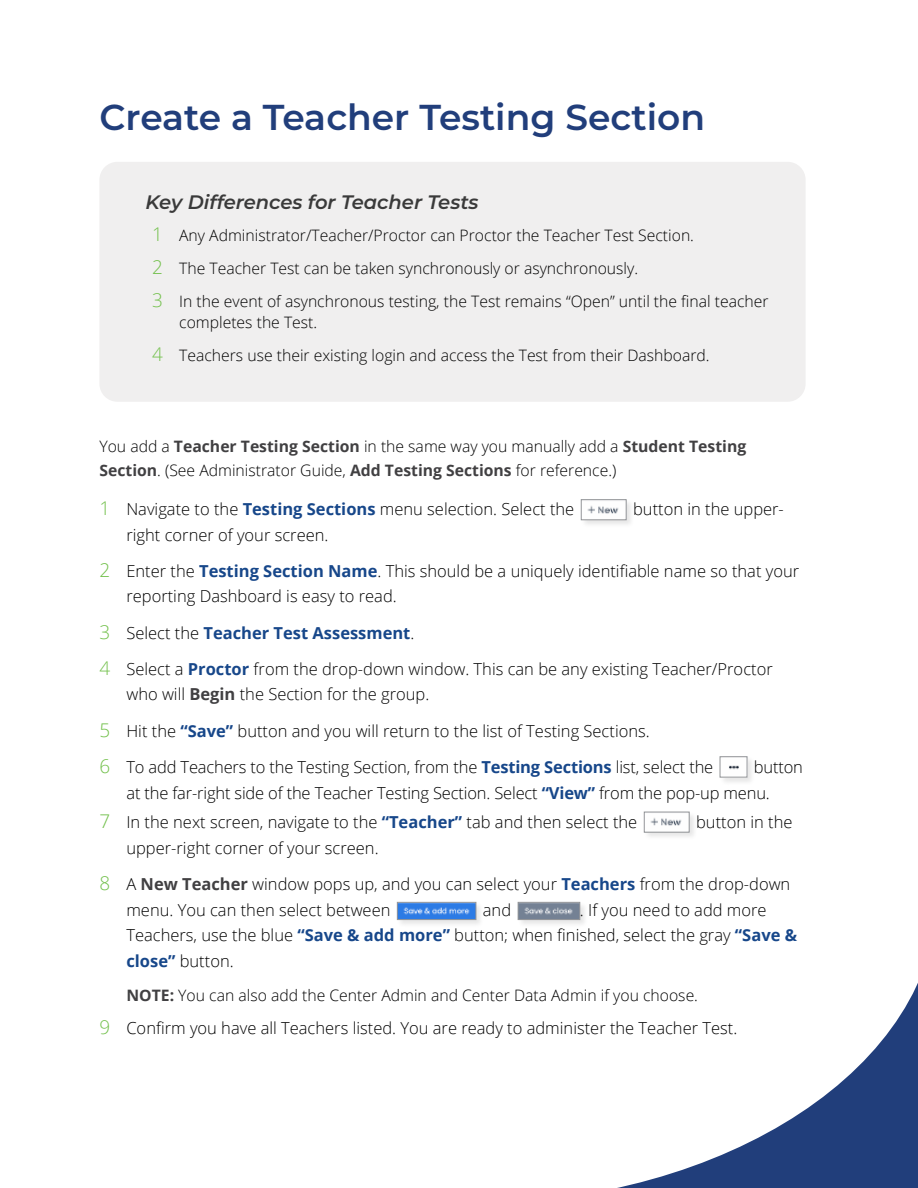
<style>
.page{position:relative;width:918px;height:1188px;background:#fff}
.page>*{position:absolute;margin:0;border:0;box-sizing:border-box;transform-origin:0 0}
.t1{font:600 36px "Montserrat";color:#213e7b}
.t2{font:italic 600 19.5px "Montserrat";color:#3a3a3a}
.t3{font:300 16.5px/25.5px "Open Sans";color:#000}
.t4{font:300 15.75px/32.5px "Open Sans";color:#000}
.s1{font-size:18.9px;color:#72c04b}
.s2{font-weight:700;color:#414042}
.s3{font-weight:700;color:#17478a}
</style>
<div class="page">
<svg style="left:617px;top:983px;width:301px;height:205px"></svg>
<div style="left:99px;top:162px;width:707px;height:240px;background:#f0efef;border-radius:18px"></div>
<div style="left:580px;top:498px;width:55px;height:30px;background:#000;opacity:.1"></div>
<img style="left:583px;top:501px;width:41px;height:17px">
<div style="left:581px;top:499px;width:45px;height:21px;border:1px solid #939598"></div>
<div style="left:719px;top:756px;width:37px;height:30px;background:#000;opacity:.1"></div>
<img style="left:722px;top:759px;width:23px;height:16px">
<div style="left:720px;top:757px;width:27px;height:20px;border:1px solid #939598"></div>
<div style="left:643px;top:811px;width:55px;height:30px;background:#000;opacity:.1"></div>
<img style="left:646px;top:814px;width:41px;height:16px">
<div style="left:644px;top:812px;width:45px;height:20px;border:1px solid #939598"></div>
<div style="left:396px;top:901px;width:89px;height:27px;background:#000;opacity:.1"></div>
<img style="left:399px;top:904px;width:75px;height:14px">
<div style="left:397px;top:902px;width:79px;height:18px;border:1px solid #939598"></div>
<div style="left:517px;top:901px;width:71px;height:27px;background:#000;opacity:.1"></div>
<img style="left:520px;top:904px;width:58px;height:14px">
<div style="left:518px;top:902px;width:62px;height:18px;border:1px solid #939598"></div>
<h1 class="t1" style="left:99px;top:91px;width:607px">Create a Teacher Testing Section</h1>
<p class="t2" style="left:145px;top:188px;width:335px">Key Differences for Teacher Tests</p>
<p class="t4" style="left:152px;top:219px;width:618px"><span class="s1">1</span> Any Administrator/Teacher/Proctor can Proctor the Teacher Test Section.<br><span class="s1">2</span> The Teacher Test can be taken synchronously or asynchronously.<br><span class="s1">3</span> In the event of asynchronous testing, the Test remains “Open” until the final teacher</p>
<p class="t4" style="left:152px;top:306px;width:559px;text-indent:27px">completes the Test.<br><span class="s1">4</span> Teachers use their existing login and access the Test from their Dashboard.</p>
<p class="t4" style="left:99px;top:434px;width:648px;line-height:24px">You add a <span class="s2">Teacher Testing Section</span> in the same way you manually add a <span class="s2">Student Testing<br>Section</span>. (See Administrator Guide, <span class="s2">Add Testing Sections</span> for reference.)</p>
<p class="t3" style="left:99px;top:496px;width:476px"><span class="s1">1</span> Navigate to the <span class="s3">Testing Sections</span> menu selection. Select the</p>
<p class="t3" style="left:633px;top:496px;width:152px">button in the upper-</p>
<p class="t3" style="left:126px;top:521px;width:204px">right corner of your screen.</p>
<p class="t3" style="left:126px;top:558px;width:674px;text-indent:-27px"><span class="s1">2</span> Enter the <span class="s3">Testing Section Name</span>. This should be a uniquely identifiable name so that your reporting Dashboard is easy to read.</p>
<p class="t3" style="left:99px;top:614px;width:675px;line-height:36.2px"><span class="s1">3</span> Select the <span class="s3">Teacher Test Assessment</span>.<br><span class="s1">4</span> Select a <span class="s3">Proctor</span> from the drop-down window. This can be any existing Teacher/Proctor</p>
<p class="t3" style="left:126px;top:681px;width:304px">who will <span class="s2">Begin</span> the Section for the group.</p>
<p class="t3" style="left:99px;top:718px;width:552px"><span class="s1">5</span> Hit the <span class="s3">“Save”</span> button and you will return to the list of Testing Sections.</p>
<p class="t3" style="left:99px;top:754px;width:615px"><span class="s1">6</span> To add Teachers to the Testing Section, from the <span class="s3">Testing Sections</span> list, select the</p>
<p class="t3" style="left:126px;top:754px;width:678px;text-indent:627px">button at the far-right side of the Teacher Testing Section. Select <span class="s3">“View”</span> from the pop-up menu.</p>
<p class="t3" style="left:99px;top:809px;width:539px"><span class="s1">7</span> In the next screen, navigate to the <span class="s3">“Teacher”</span> tab and then select the</p>
<p class="t3" style="left:696px;top:809px;width:98px">button in the</p>
<p class="t3" style="left:126px;top:835px;width:254px">upper-right corner of your screen.</p>
<p class="t3" style="left:126px;top:871px;width:665px;text-indent:-27px"><span class="s1">8</span> A <span class="s2">New Teacher</span> window pops up, and you can select your <span class="s3">Teachers</span> from the drop-down menu. You can then select between</p>
<p class="t3" style="left:126px;top:896px;width:672px;text-indent:454px">. If you need to add more<br>Teachers, use the blue <span class="s3">“Save &amp; add more”</span> button; when finished, select the gray <span class="s3">“Save &amp; close”</span> button.</p>
<p class="t4" style="left:126px;top:979px;width:573px"><span class="s2">NOTE:</span> You can also add the Center Admin and Center Data Admin if you choose.</p>
<p class="t3" style="left:99px;top:1015px;width:639px"><span class="s1">9</span> Confirm you have all Teachers listed. You are ready to administer the Teacher Test.</p>
<p class="t3" style="left:483px;top:896px;width:30px">and</p>
</div>
